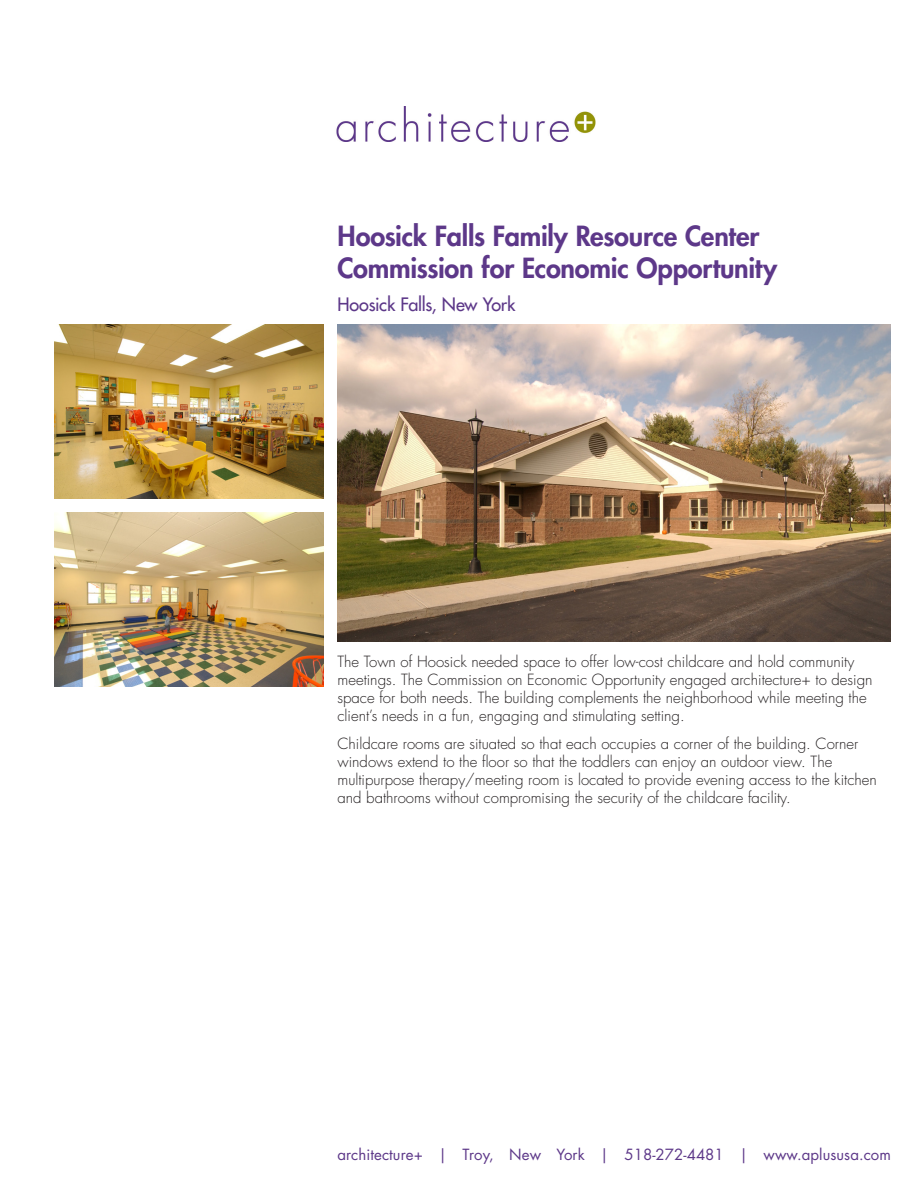
<style>
.page{position:relative;width:918px;height:1188px;background:#fff}
.page>*{position:absolute;margin:0;border:0;box-sizing:border-box;transform-origin:0 0}
.Heading{font:800 27px "Futura Std";letter-spacing:-.01em;color:#5d3889}
.Heading-2{font:500 18px "Futura Std";letter-spacing:-.015em;color:#5d3889}
.Body{font:300 15px/18px "Futura Std";color:#231f20}
.t1{font:15px "Futura Std";letter-spacing:.005em;color:#5d3889}
</style>
<div class="page">
<img style="left:54px;top:512px;width:270px;height:175px">
<img style="left:54px;top:324px;width:270px;height:175px">
<img style="left:338px;top:324px;width:553px;height:318px">
<img style="left:336px;top:107px;width:260px;height:35px">
<p class="Heading" style="left:338px;top:219px;width:423px">Hoosick Falls Family Resource Center</p>
<p class="Heading" style="left:338px;top:251px;width:441px">Commission for Economic Opportunity</p>
<p class="Heading-2" style="left:338px;top:293px;width:179px">Hoosick Falls, New York</p>
<p class="Body" style="left:338px;top:653px;width:537px">The Town of Hoosick needed space to offer low-cost childcare and hold community meetings. The Commission on Economic Opportunity engaged architecture+ to design space for both needs. The building complements the neighborhood while meeting the client’s needs in a fun, engaging and stimulating setting.</p>
<p class="Body" style="left:338px;top:735px;width:541px">Childcare rooms are situated so that each occupies a corner of the building. Corner windows extend to the floor so that the toddlers can enjoy an outdoor view. The multipurpose therapy/meeting room is located to provide evening access to the kitchen and bathrooms without compromising the security of the childcare facility.</p>
<p class="t1" style="left:338px;top:1145px;width:555px">architecture+ | Troy, New York | 518-272-4481 | www.aplususa.com</p>
</div>
